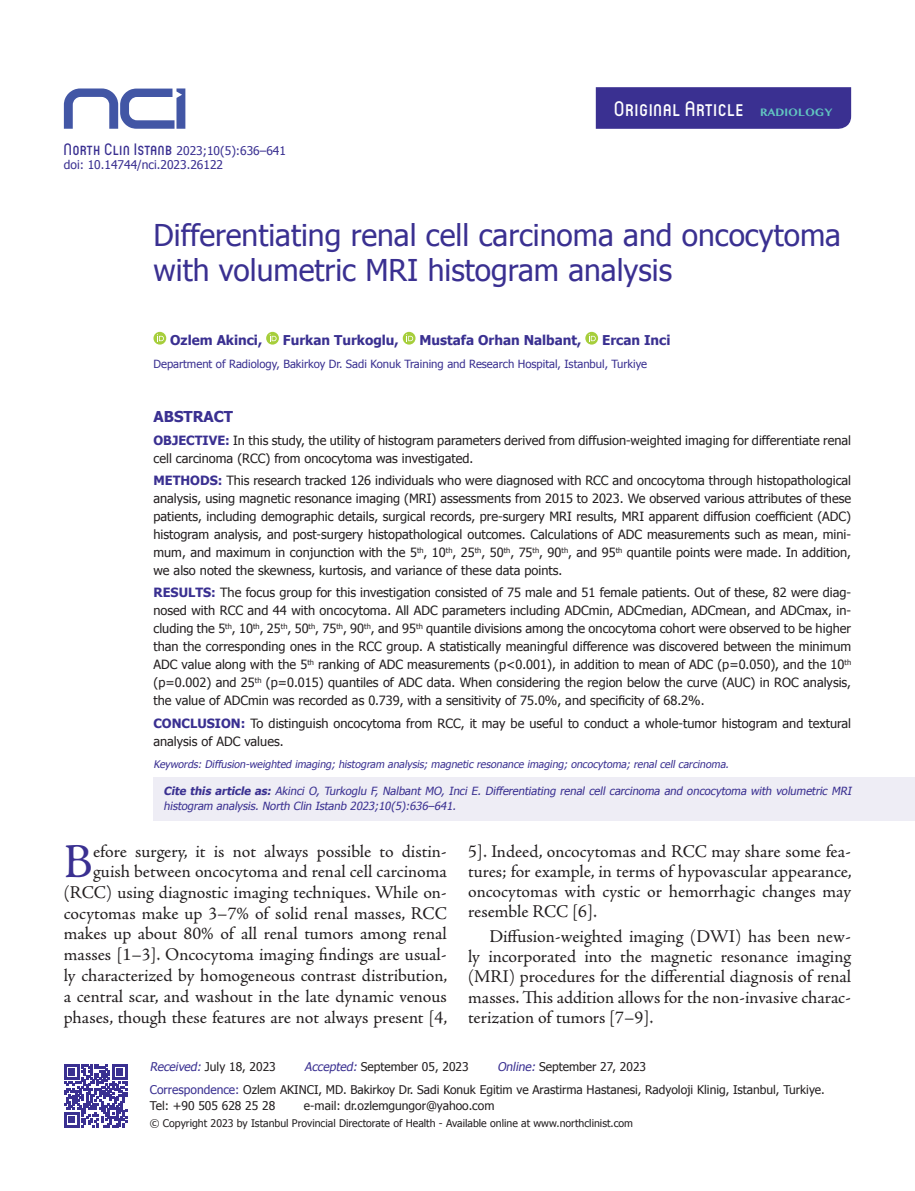
<style>
.page{position:relative;width:915px;height:1191px;background:#fff}
.page>*{position:absolute;margin:0;border:0;box-sizing:border-box;transform-origin:0 0}
._01__Yazı_Metni_NCI{font:48.9px "Adobe Jenson Pro";color:#3a3091}
._01__Yazi_Ana_Baslik{font:30px/34.5px "Tahoma";color:#3a3091}
.t1{font:500 21px "Circula";letter-spacing:.055em;color:#fff}
._01__Yazı_Metni_NCI-2{font:18px/20.9px "Adobe Jenson Pro";letter-spacing:-.005em;color:#231f20;text-align:justify}
._05__Özet_Yazısı_NCI{font:700 15px "Tahoma";color:#3a3091}
._03__Yazar_İsimleri{font:700 13.5px "Tahoma";color:#3a3091}
._05__Özet_Yazısı_NCI-2{font:12.75px/18px "Tahoma";color:#231f20}
.t2{font:12px "Tahoma";color:#231f20}
.t3{font:12px "Tahoma";color:#3a3091}
._05__Özet_Yazısı_NCI-3{font:italic 11.25px/15px "Tahoma";letter-spacing:-.005em;color:#3a3091}
._03__Yazar_İsimleri-2{font:11.25px "Tahoma";color:#3a3091}
._05__Özet_Yazısı_NCI-4{font:italic 10.5px "Tahoma";color:#3a3091}
.t4{font:10.5px "Tahoma";color:#231f20}
.s1{font-family:"Circula";font-weight:500;font-size:16.5px}
.s2{font-family:"Tamil MN";font-weight:700;font-size:11.25px;color:#61c5c0}
.s3{font-weight:700;color:#3a3091}
.s4{font-weight:700}
.s5{font-style:italic;color:#3a3091}
.s6{color:#3a3091}
</style>
<div class="page">
<svg style="left:153px;top:332px;width:13px;height:12px"></svg>
<svg style="left:157px;top:334px;width:7px;height:7px"></svg>
<svg style="left:266px;top:332px;width:13px;height:12px"></svg>
<svg style="left:269px;top:334px;width:7px;height:7px"></svg>
<svg style="left:402px;top:332px;width:13px;height:12px"></svg>
<svg style="left:406px;top:334px;width:7px;height:7px"></svg>
<svg style="left:585px;top:332px;width:13px;height:12px"></svg>
<svg style="left:588px;top:334px;width:7px;height:7px"></svg>
<svg style="left:64px;top:88px;width:121px;height:41px"></svg>
<div style="left:595px;top:87px;width:255px;height:42px;background:#3a3091"></div>
<svg style="left:64px;top:1064px;width:63px;height:63px"></svg>
<div style="left:153px;top:777px;width:761px;height:44px;background:#eeedf5"></div>
<p class="t3" style="left:64px;top:143px;width:224px"><span class="s1">North Clin Istanb</span> 2023;10(5):636–641</p>
<p class="t3" style="left:64px;top:157px;width:161px">doi: 10.14744/nci.2023.26122</p>
<p class="t1" style="left:614px;top:96px;width:220px">Orıgınal Article <span class="s2">RADIOLOGY</span></p>
<p class="_01__Yazi_Ana_Baslik" style="left:153px;top:217px;width:688px">Differentiating renal cell carcinoma and oncocytoma with volumetric MRI histogram analysis</p>
<p class="_03__Yazar_İsimleri" style="left:170px;top:330px;width:93px">Ozlem Akinci,</p>
<p class="_03__Yazar_İsimleri" style="left:283px;top:330px;width:117px">Furkan Turkoglu,</p>
<p class="_03__Yazar_İsimleri" style="left:419px;top:330px;width:163px">Mustafa Orhan Nalbant,</p>
<p class="_03__Yazar_İsimleri" style="left:602px;top:330px;width:70px">Ercan Inci</p>
<p class="_03__Yazar_İsimleri-2" style="left:153px;top:357px;width:495px">Department of Radiology, Bakirkoy Dr. Sadi Konuk Training and Research Hospital, Istanbul, Turkiye</p>
<p class="_05__Özet_Yazısı_NCI" style="left:153px;top:406px;width:81px">ABSTRACT</p>
<p class="_05__Özet_Yazısı_NCI-2" style="left:153px;top:430px;width:699px"><span class="s3">OBJECTIVE:</span> In this study, the utility of histogram parameters derived from diffusion-weighted imaging for differentiate renal cell carcinoma (RCC) from oncocytoma was investigated.</p>
<p class="_05__Özet_Yazısı_NCI-2" style="left:153px;top:471px;width:699px;text-align:justify"><span class="s3">METHODS:</span> This research tracked 126 individuals who were diagnosed with RCC and oncocytoma through histopathological analysis, using magnetic resonance imaging (MRI) assessments from 2015 to 2023. We observed various attributes of these patients, including demographic details, surgical records, pre-surgery MRI results, MRI apparent diffusion coefficient (ADC) histogram analysis, and post-surgery histopathological outcomes. Calculations of ADC measurements such as mean, mini&shy;mum, and maximum in conjunction with the 5<sup>th</sup>, 10<sup>th</sup>, 25<sup>th</sup>, 50<sup>th</sup>, 75<sup>th</sup>, 90<sup>th</sup>, and 95<sup>th</sup> quantile points were made. In addition, we also noted the skewness, kurtosis, and variance of these data points.</p>
<p class="_05__Özet_Yazısı_NCI-2" style="left:153px;top:583px;width:699px;text-align:justify"><span class="s3">RESULTS:</span> The focus group for this investigation consisted of 75 male and 51 female patients. Out of these, 82 were diag&shy;nosed with RCC and 44 with oncocytoma. All ADC parameters including ADCmin, ADCmedian, ADCmean, and ADCmax, in&shy;cluding the 5<sup>th</sup>, 10<sup>th</sup>, 25<sup>th</sup>, 50<sup>th</sup>, 75<sup>th</sup>, 90<sup>th</sup>, and 95<sup>th</sup> quantile divisions among the oncocytoma cohort were observed to be higher than the corresponding ones in the RCC group. A statistically meaningful difference was discovered between the minimum ADC value along with the 5<sup>th</sup> ranking of ADC measurements (p&lt;0.001), in addition to mean of ADC (p=0.050), and the 10<sup>th </sup>(p=0.002) and 25<sup>th</sup> (p=0.015) quantiles of ADC data. When considering the region below the curve (AUC) in ROC analysis, the value of ADCmin was recorded as 0.739, with a sensitivity of 75.0%, and specificity of 68.2%.</p>
<p class="_05__Özet_Yazısı_NCI-2" style="left:153px;top:713px;width:699px"><span class="s3">CONCLUSION:</span> To distinguish oncocytoma from RCC, it may be useful to conduct a whole-tumor histogram and textural analysis of ADC values.</p>
<p class="_05__Özet_Yazısı_NCI-4" style="left:153px;top:757px;width:578px">Keywords: Diffusion-weighted imaging; histogram analysis; magnetic resonance imaging; oncocytoma; renal cell carcinoma.</p>
<p class="_05__Özet_Yazısı_NCI-3" style="left:163px;top:783px;width:691px"><span class="s4">Cite this article as:</span> Akinci O, Turkoglu F, Nalbant MO, Inci E. Differentiating renal cell carcinoma and oncocytoma with volumetric MRI histogram analysis. North Clin Istanb 2023;10(5):636–641.</p>
<p class="_01__Yazı_Metni_NCI-2" style="left:64px;top:841px;width:385px;text-align:right">efore surgery, it is not always possible to distin&shy;guish between oncocytoma and renal cell carcinoma (RCC) using diagnostic imaging techniques. While on&shy;cocytomas make up 3–7% of solid renal masses, RCC makes up about 80% of all renal tumors among renal masses [1–3]. Oncocytoma imaging findings are usual&shy;ly characterized by homogeneous contrast distribution, a central scar, and washout in the late dynamic venous phases, though these features are not always present [4,</p>
<p class="_01__Yazı_Metni_NCI-2" style="left:468px;top:841px;width:385px;line-height:20.2px">5]. Indeed, oncocytomas and RCC may share some fea&shy;tures; for example, in terms of hypovascular appearance, oncocytomas with cystic or hemorrhagic changes may resemble RCC [6].</p>
<p class="_01__Yazı_Metni_NCI" style="left:64px;top:833px;width:31px">B</p>
<p class="_01__Yazı_Metni_NCI-2" style="left:468px;top:926px;width:384px;line-height:20.2px;text-indent:21px">Diffusion-weighted imaging (DWI) has been new&shy;ly incorporated into the magnetic resonance imaging (MRI) procedures for the differential diagnosis of renal masses. This addition allows for the non-invasive charac&shy;terization of tumors [7–9].</p>
<p class="t2" style="left:150px;top:1058px;width:127px"><span class="s5">Received:</span> July 18, 2023</p>
<p class="t2" style="left:304px;top:1058px;width:165px"><span class="s5">Accepted:</span> September 05, 2023</p>
<p class="t2" style="left:497px;top:1058px;width:150px"><span class="s5">Online:</span> September 27, 2023</p>
<p class="t2" style="left:150px;top:1081px;width:676px"><span class="s6">Correspondence:</span> Ozlem AKINCI, MD. Bakirkoy Dr. Sadi Konuk Egitim ve Arastirma Hastanesi, Radyoloji Klinig, Istanbul, Turkiye.</p>
<p class="t2" style="left:150px;top:1098px;width:127px">Tel: +90 505 628 25 28</p>
<p class="t2" style="left:304px;top:1098px;width:192px">e-mail: dr.ozlemgungor@yahoo.com</p>
<p class="t4" style="left:150px;top:1116px;width:484px">© Copyright 2023 by Istanbul Provincial Directorate of Health - Available online at www.northclinist.com</p>
</div>
